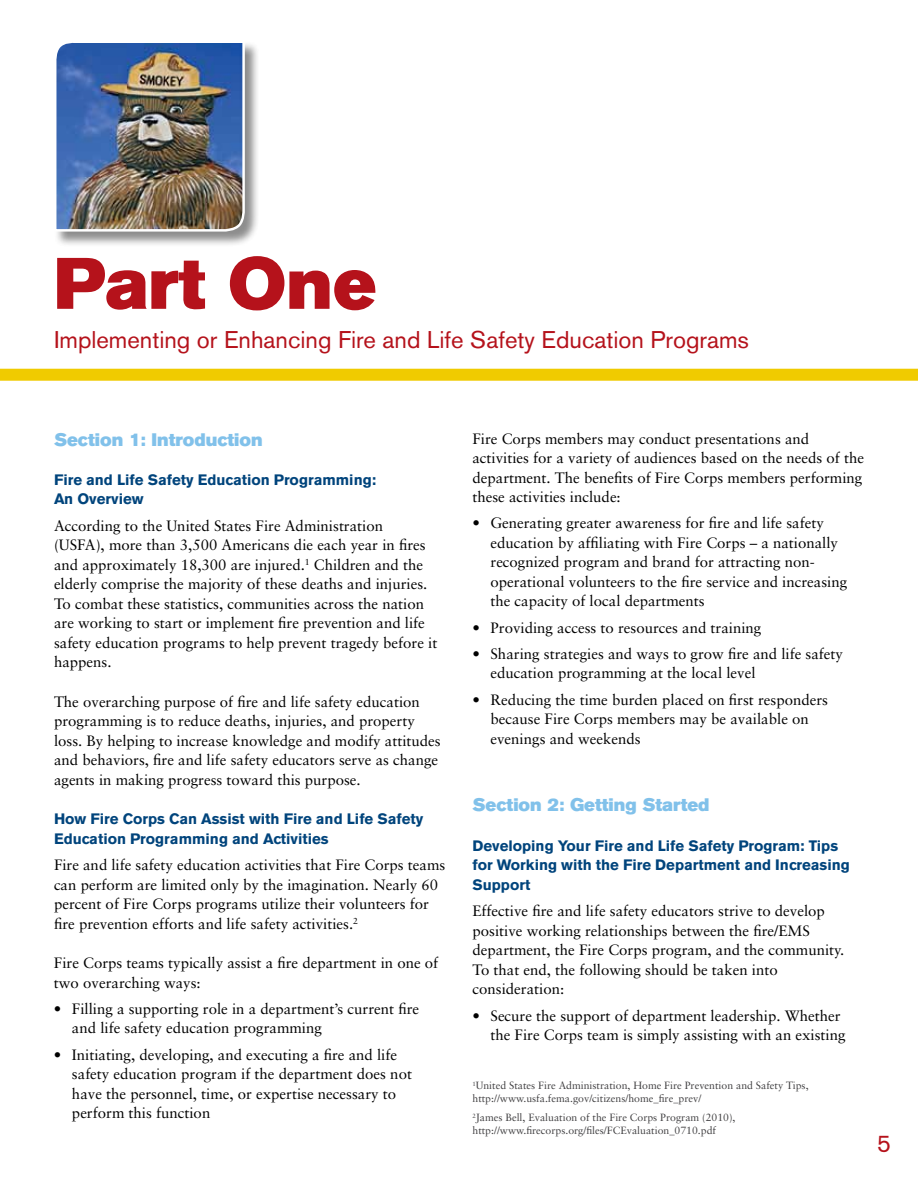
<style>
.page{position:relative;width:918px;height:1188px;background:#fff}
.page>*{position:absolute;margin:0;border:0;box-sizing:border-box;transform-origin:0 0}
.t1{font:72px "Akzidenz Grotesk BE Super";color:#b5121b}
.t2{font:24px "Akzidenz Grotesk BE";color:#b5121b}
.t3{font:18px "Akzidenz Grotesk BE Super";color:#81c1ea}
.t4{font:15px/19.5px "Sabon";color:#000}
.t5{font:700 15px/19.5px "Akzidenz Grotesk BE";color:#00447c}
.t6{font:10.5px/12.6px "Sabon";color:#414042}
</style>
<div class="page">
<div style="left:0;top:369px;width:918px;height:12px;background:#f0cb00"></div>
<div style="left:54px;top:41px;width:206px;height:206px;background:#000;opacity:.45"></div>
<img style="left:54px;top:41px;width:193px;height:192px">
<h1 class="t1" style="left:54px;top:242px;width:324px">Part One</h1>
<h2 class="t2" style="left:54px;top:325px;width:697px">Implementing or Enhancing Fire and Life Safety Education Programs</h2>
<p class="t3" style="left:54px;top:429px;width:210px">Section 1: Introduction</p>
<p class="t5" style="left:54px;top:470px;width:324px">Fire and Life Safety Education Programming:<br>An Overview</p>
<p class="t4" style="left:54px;top:516px;width:385px">According to the United States Fire Administration (USFA), more than 3,500 Americans die each year in fires and approximately 18,300 are injured.<sup>1</sup> Children and the elderly comprise the majority of these deaths and injuries.<br>To combat these statistics, communities across the nation are working to start or implement fire prevention and life safety education programs to help prevent tragedy before it happens.</p>
<p class="t4" style="left:54px;top:692px;width:388px">The overarching purpose of fire and life safety education programming is to reduce deaths, injuries, and property loss. By helping to increase knowledge and modify attitudes and behaviors, fire and life safety educators serve as change agents in making progress toward this purpose.</p>
<p class="t5" style="left:54px;top:810px;width:371px">How Fire Corps Can Assist with Fire and Life Safety<br>Education Programming and Activities</p>
<p class="t4" style="left:54px;top:855px;width:393px">Fire and life safety education activities that Fire Corps teams can perform are limited only by the imagination. Nearly 60 percent of Fire Corps programs utilize their volunteers for fire prevention efforts and life safety activities.<sup>2</sup></p>
<p class="t4" style="left:54px;top:953px;width:386px">Fire Corps teams typically assist a fire department in one of two overarching ways:</p>
<p class="t4" style="left:72px;top:999px;width:349px;text-indent:-18px">• Filling a supporting role in a department’s current fire and life safety education programming</p>
<p class="t4" style="left:72px;top:1045px;width:342px;text-indent:-18px">• Initiating, developing, and executing a fire and life safety education program if the department does not have the personnel, time, or expertise necessary to perform this function</p>
<p class="t4" style="left:472px;top:428px;width:393px">Fire Corps members may conduct presentations and activities for a variety of audiences based on the needs of the department. The benefits of Fire Corps members performing these activities include:</p>
<p class="t4" style="left:490px;top:513px;width:358px;text-indent:-18px">• Generating greater awareness for fire and life safety education by affiliating with Fire Corps – a nationally recognized program and brand for attracting non&shy;operational volunteers to the fire service and increasing the capacity of local departments</p>
<p class="t4" style="left:472px;top:617px;width:290px">• Providing access to resources and training</p>
<p class="t4" style="left:490px;top:644px;width:354px;text-indent:-18px">• Sharing strategies and ways to grow fire and life safety education programming at the local level</p>
<p class="t4" style="left:490px;top:689px;width:339px;text-indent:-18px">• Reducing the time burden placed on first responders because Fire Corps members may be available on evenings and weekends</p>
<p class="t3" style="left:472px;top:795px;width:239px">Section 2: Getting Started</p>
<p class="t5" style="left:472px;top:836px;width:379px">Developing Your Fire and Life Safety Program: Tips for Working with the Fire Department and Increasing<br>Support</p>
<p class="t4" style="left:472px;top:901px;width:373px">Effective fire and life safety educators strive to develop positive working relationships between the fire/EMS department, the Fire Corps program, and the community.<br>To that end, the following should be taken into consideration:</p>
<p class="t4" style="left:490px;top:1005px;width:357px;text-indent:-18px">• Secure the support of department leadership. Whether the Fire Corps team is simply assisting with an existing</p>
<p class="t6" style="left:472px;top:1079px;width:338px"><sup>1</sup>United States Fire Administration, Home Fire Prevention and Safety Tips, http://www.usfa.fema.gov/citizens/home_fire_prev/</p>
<p class="t6" style="left:472px;top:1111px;width:265px"><sup>2</sup>James Bell, Evaluation of the Fire Corps Program (2010), http://www.firecorps.org/files/FCEvaluation_0710.pdf</p>
<h2 class="t2" style="left:877px;top:1129px;width:15px">5</h2>
</div>
